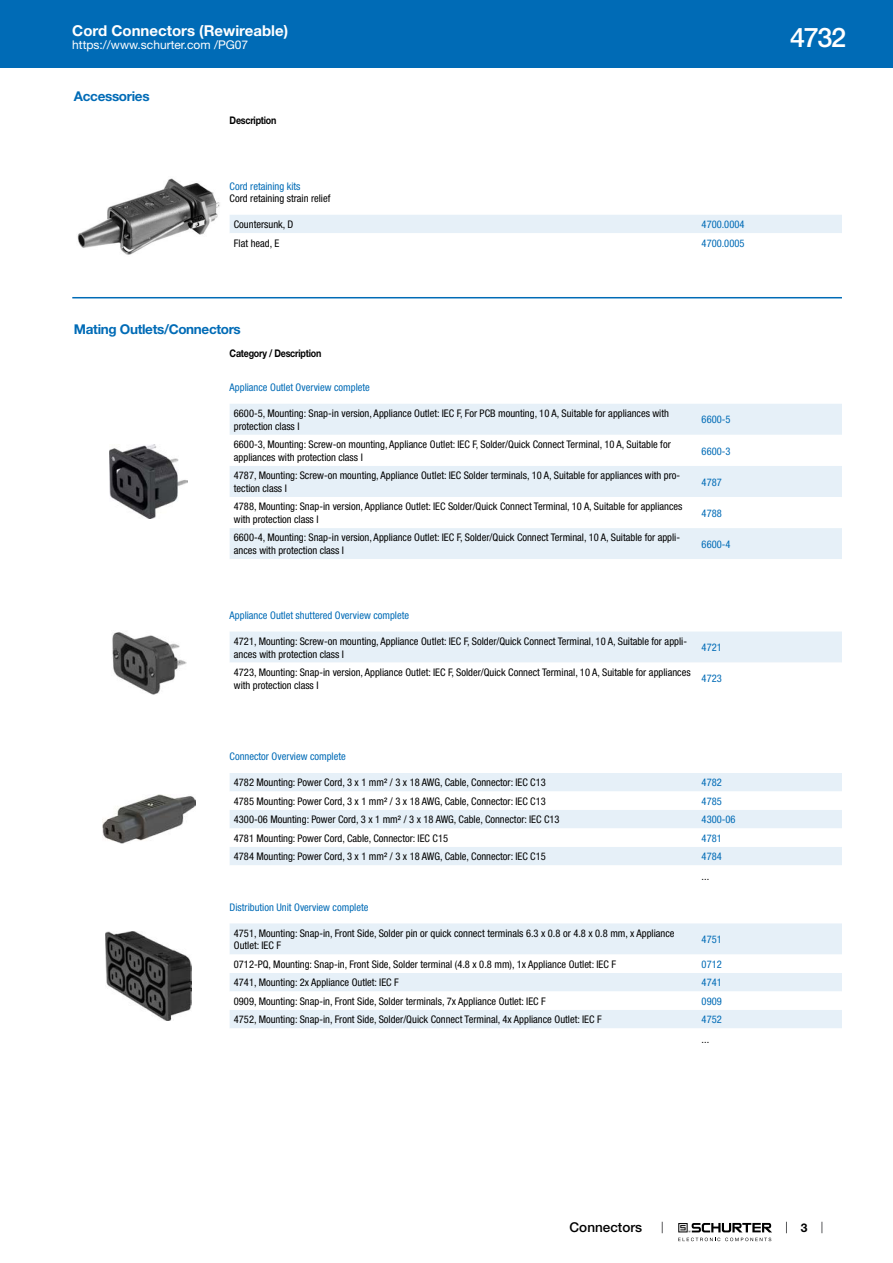
<style>
.page{position:relative;width:893px;height:1263px;background:#fff}
.page>*{position:absolute;margin:0;border:0;box-sizing:border-box;transform-origin:0 0}
.t1{font:500 27px "Helvetica Neue LT";color:#fff}
.t2{font:700 15px "Helvetica Neue LT";color:#fff}
.t3{font:700 13.5px "Helvetica Neue LT";letter-spacing:-.025em;color:#006bb6}
.t4{font:500 13.5px "Helvetica Neue LT";color:#000}
.t5{font:12px "Helvetica Neue LT";color:#fff}
.t6{font:700 12px "Helvetica Neue LT";color:#000}
.t7{font:condensed 10.5px/12.6px "Helvetica Neue LT";color:#000}
.t8{font:condensed 10.5px "Helvetica Neue LT";color:#006bb6}
.t9{font:700 10.5px "Helvetica Neue LT";letter-spacing:-.025em;color:#000;scale:.85 1}
</style>
<div class="page">
<svg style="left:678px;top:1223px;width:94px;height:18px"></svg>
<div style="left:0;top:0;width:893px;height:68px;background:#006bb6"></div>
<img style="left:77px;top:178px;width:143px;height:77px">
<div style="left:230px;top:215px;width:612px;height:18px;background:#e6f0f8"></div>
<hr style="left:72px;top:297px;width:770px;height:1px;background:#006bb6">
<img style="left:110px;top:444px;width:78px;height:75px">
<div style="left:230px;top:404px;width:612px;height:31px;background:#e6f0f8"></div>
<svg style="left:230px;top:466px;width:612px;height:93px;fill:#e6f0f8"></svg>
<img style="left:112px;top:632px;width:74px;height:63px">
<div style="left:230px;top:631px;width:612px;height:32px;background:#e6f0f8"></div>
<img style="left:102px;top:795px;width:94px;height:48px">
<div style="left:230px;top:773px;width:612px;height:18px;background:#e6f0f8"></div>
<svg style="left:230px;top:810px;width:612px;height:55px;fill:#e6f0f8"></svg>
<img style="left:106px;top:931px;width:86px;height:89px">
<div style="left:230px;top:923px;width:612px;height:31px;background:#e6f0f8"></div>
<svg style="left:230px;top:973px;width:612px;height:55px;fill:#e6f0f8"></svg>
<h2 class="t2" style="left:72px;top:21px;width:217px">Cord Connectors (Rewireable)</h2>
<p class="t5" style="left:72px;top:38px;width:178px">https://www.schurter.com /PG07</p>
<p class="t3" style="left:74px;top:88px;width:77px">Accessories</p>
<p class="t9" style="left:230px;top:114px;width:57px">Description</p>
<p class="t8" style="left:230px;top:180px;width:72px">Cord retaining kits</p>
<p class="t7" style="left:230px;top:192px;width:102px">Cord retaining strain relief</p>
<p class="t7" style="left:234px;top:218px;width:61px">Countersunk, D</p>
<p class="t8" style="left:702px;top:218px;width:44px">4700.0004</p>
<p class="t7" style="left:234px;top:237px;width:47px">Flat head, E</p>
<p class="t8" style="left:702px;top:237px;width:44px">4700.0005</p>
<p class="t3" style="left:74px;top:321px;width:168px">Mating Outlets/Connectors</p>
<p class="t9" style="left:230px;top:347px;width:109px">Category / Description</p>
<p class="t8" style="left:230px;top:381px;width:142px">Appliance Outlet Overview complete</p>
<p class="t7" style="left:234px;top:407px;width:437px">6600-5, Mounting: Snap-in version, Appliance Outlet: IEC F, For PCB mounting, 10 A, Suitable for appliances with protection class I</p>
<p class="t8" style="left:702px;top:414px;width:30px">6600-5</p>
<p class="t7" style="left:234px;top:438px;width:438px">6600-3, Mounting: Screw-on mounting, Appliance Outlet: IEC F, Solder/Quick Connect Terminal, 10 A, Suitable for appliances with protection class I</p>
<p class="t8" style="left:702px;top:445px;width:30px">6600-3</p>
<p class="t7" style="left:234px;top:469px;width:448px">4787, Mounting: Screw-on mounting, Appliance Outlet: IEC Solder terminals, 10 A, Suitable for appliances with pro&shy;tection class I</p>
<p class="t8" style="left:702px;top:476px;width:22px">4787</p>
<p class="t7" style="left:234px;top:500px;width:450px">4788, Mounting: Snap-in version, Appliance Outlet: IEC Solder/Quick Connect Terminal, 10 A, Suitable for appliances with protection class I</p>
<p class="t8" style="left:702px;top:507px;width:22px">4788</p>
<p class="t7" style="left:234px;top:531px;width:448px">6600-4, Mounting: Snap-in version, Appliance Outlet: IEC F, Solder/Quick Connect Terminal, 10 A, Suitable for appli&shy;ances with protection class I</p>
<p class="t8" style="left:702px;top:538px;width:30px">6600-4</p>
<p class="t8" style="left:230px;top:609px;width:181px">Appliance Outlet shuttered Overview complete</p>
<p class="t7" style="left:234px;top:635px;width:455px">4721, Mounting: Screw-on mounting, Appliance Outlet: IEC F, Solder/Quick Connect Terminal, 10 A, Suitable for appli&shy;ances with protection class I</p>
<p class="t8" style="left:702px;top:641px;width:22px">4721</p>
<p class="t7" style="left:234px;top:666px;width:458px">4723, Mounting: Snap-in version, Appliance Outlet: IEC F, Solder/Quick Connect Terminal, 10 A, Suitable for appliances with protection class I</p>
<p class="t8" style="left:702px;top:672px;width:22px">4723</p>
<p class="t8" style="left:230px;top:751px;width:118px">Connector Overview complete</p>
<p class="t7" style="left:234px;top:776px;width:313px">4782 Mounting: Power Cord, 3 x 1 mm² / 3 x 18 AWG, Cable, Connector: IEC C13</p>
<p class="t8" style="left:702px;top:776px;width:22px">4782</p>
<p class="t7" style="left:234px;top:795px;width:313px">4785 Mounting: Power Cord, 3 x 1 mm² / 3 x 18 AWG, Cable, Connector: IEC C13</p>
<p class="t8" style="left:702px;top:795px;width:22px">4785</p>
<p class="t7" style="left:234px;top:813px;width:327px">4300-06 Mounting: Power Cord, 3 x 1 mm² / 3 x 18 AWG, Cable, Connector: IEC C13</p>
<p class="t8" style="left:702px;top:813px;width:35px">4300-06</p>
<p class="t7" style="left:234px;top:832px;width:216px">4781 Mounting: Power Cord, Cable, Connector: IEC C15</p>
<p class="t8" style="left:702px;top:832px;width:22px">4781</p>
<p class="t7" style="left:234px;top:850px;width:313px">4784 Mounting: Power Cord, 3 x 1 mm² / 3 x 18 AWG, Cable, Connector: IEC C15</p>
<p class="t8" style="left:702px;top:850px;width:22px">4784</p>
<p class="t7" style="left:702px;top:870px;width:9px">...</p>
<p class="t8" style="left:230px;top:901px;width:140px">Distribution Unit Overview complete</p>
<p class="t7" style="left:234px;top:927px;width:442px">4751, Mounting: Snap-in, Front Side, Solder pin or quick connect terminals 6.3 x 0.8 or 4.8 x 0.8 mm, x Appliance<br>Outlet: IEC F</p>
<p class="t8" style="left:702px;top:933px;width:22px">4751</p>
<p class="t7" style="left:234px;top:958px;width:384px">0712-PQ, Mounting: Snap-in, Front Side, Solder terminal (4.8 x 0.8 mm), 1x Appliance Outlet: IEC F</p>
<p class="t8" style="left:702px;top:958px;width:22px">0712</p>
<p class="t7" style="left:234px;top:976px;width:167px">4741, Mounting: 2x Appliance Outlet: IEC F</p>
<p class="t8" style="left:702px;top:976px;width:22px">4741</p>
<p class="t7" style="left:234px;top:995px;width:314px">0909, Mounting: Snap-in, Front Side, Solder terminals, 7x Appliance Outlet: IEC F</p>
<p class="t8" style="left:702px;top:995px;width:22px">0909</p>
<p class="t7" style="left:234px;top:1013px;width:369px">4752, Mounting: Snap-in, Front Side, Solder/Quick Connect Terminal, 4x Appliance Outlet: IEC F</p>
<p class="t8" style="left:702px;top:1013px;width:22px">4752</p>
<p class="t7" style="left:702px;top:1033px;width:9px">...</p>
<h1 class="t1" style="left:790px;top:21px;width:57px">4732</h1>
<p class="t4" style="left:570px;top:1219px;width:74px">Connectors</p>
<p class="t6" style="left:801px;top:1220px;width:8px">3</p>
</div>
